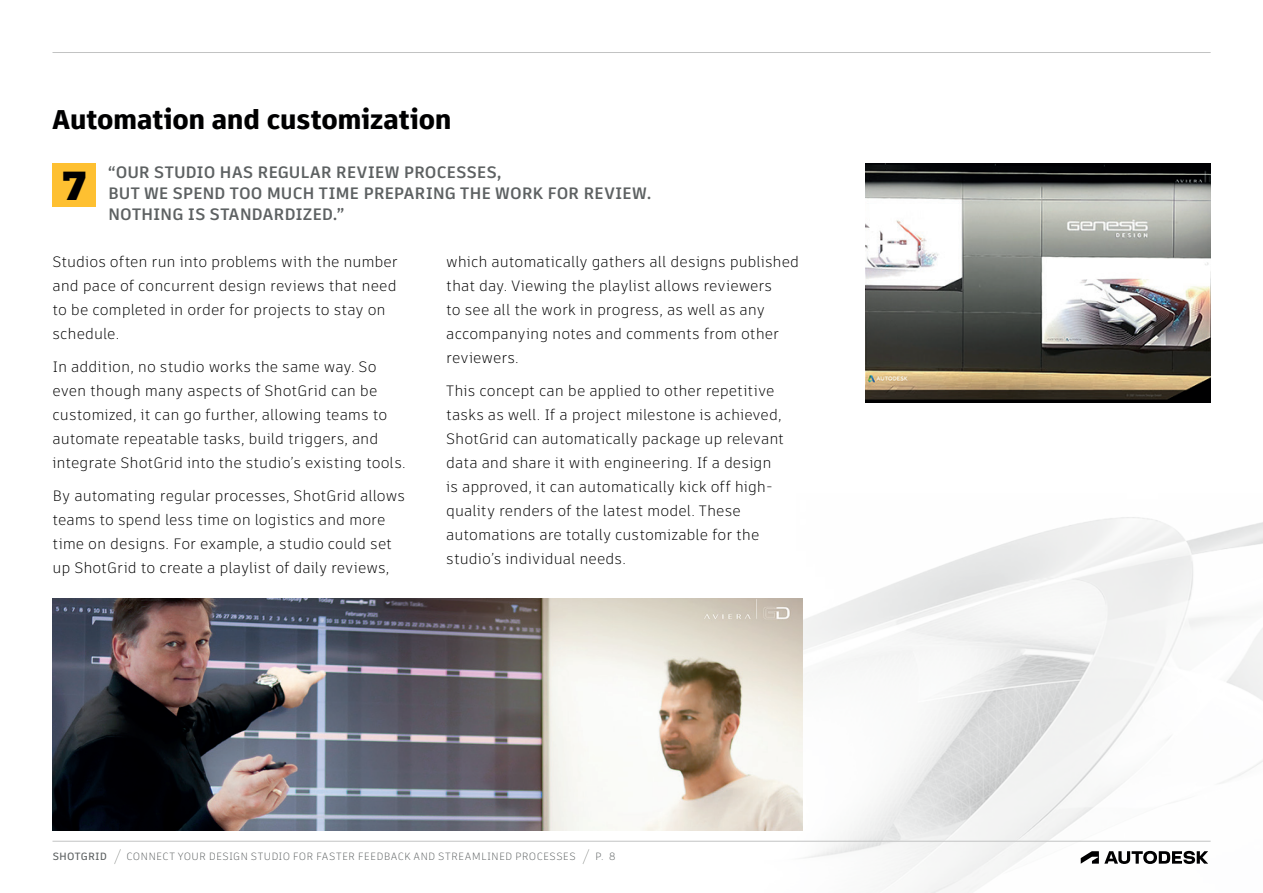
<style>
.page{position:relative;width:1263px;height:893px;background:#fff}
.page>*{position:absolute;margin:0;border:0;box-sizing:border-box;transform-origin:0 0}
.t1{font:800 40.5px "Artifakt Legend";color:#000001}
.t2{font:900 27px "Artifakt Element";letter-spacing:-.005em;color:#000001}
.t3{font:700 16.5px/21px "Artifakt Element";color:#5d6162}
.t4{font:300 15px/24px "Artifakt Element";color:#000001}
.t5{font:300 10.5px "Artifakt Element";letter-spacing:.025em;color:#5d6162}
.t6{font:500 10.5px "Artifakt Element";letter-spacing:.015em;color:#5d6162}
</style>
<div class="page">
<img style="left:52px;top:517px;width:1211px;height:376px">
<hr style="left:52px;top:841px;width:1158px;height:1px;background:#c2c3c3">
<svg style="left:1081px;top:851px;width:127px;height:13px"></svg>
<hr style="left:52px;top:52px;width:1158px;height:1px;background:#c2c3c3">
<svg style="left:582px;top:849px;width:7px;height:15px"></svg>
<svg style="left:114px;top:849px;width:7px;height:15px"></svg>
<div style="left:52px;top:164px;width:44px;height:43px;background:#fec031"></div>
<img style="left:53px;top:598px;width:749px;height:233px">
<img style="left:865px;top:164px;width:345px;height:239px">
<h2 class="t2" style="left:52px;top:101px;width:401px">Automation and customization</h2>
<p class="t3" style="left:108px;top:162px;width:545px">“OUR STUDIO HAS REGULAR REVIEW PROCESSES,<br>BUT WE SPEND TOO MUCH TIME PREPARING THE WORK FOR REVIEW.<br>NOTHING IS STANDARDIZED.”</p>
<h1 class="t1" style="left:63px;top:157px;width:25px">7</h1>
<p class="t4" style="left:52px;top:249px;width:347px">Studios often run into problems with the number and pace of concurrent design reviews that need to be completed in order for projects to stay on schedule.</p>
<p class="t4" style="left:52px;top:354px;width:355px">In addition, no studio works the same way. So even though many aspects of ShotGrid can be customized, it can go further, allowing teams to automate repeatable tasks, build triggers, and integrate ShotGrid into the studio’s existing tools.</p>
<p class="t4" style="left:52px;top:483px;width:354px">By automating regular processes, ShotGrid allows teams to spend less time on logistics and more time on designs. For example, a studio could set up ShotGrid to create a playlist of daily reviews,</p>
<p class="t4" style="left:446px;top:249px;width:354px">which automatically gathers all designs published that day. Viewing the playlist allows reviewers<br>to see all the work in progress, as well as any accompanying notes and comments from other reviewers.</p>
<p class="t4" style="left:446px;top:378px;width:339px">This concept can be applied to other repetitive tasks as well. If a project milestone is achieved, ShotGrid can automatically package up relevant data and share it with engineering. If a design is approved, it can automatically kick off high&shy;quality renders of the latest model. These automations are totally customizable for the studio’s individual needs.</p>
<p class="t6" style="left:53px;top:849px;width:56px">SHOTGRID</p>
<p class="t5" style="left:127px;top:849px;width:451px">CONNECT YOUR DESIGN STUDIO FOR FASTER FEEDBACK AND STREAMLINED PROCESSES</p>
<p class="t5" style="left:595px;top:849px;width:22px">P. 8</p>
</div>
